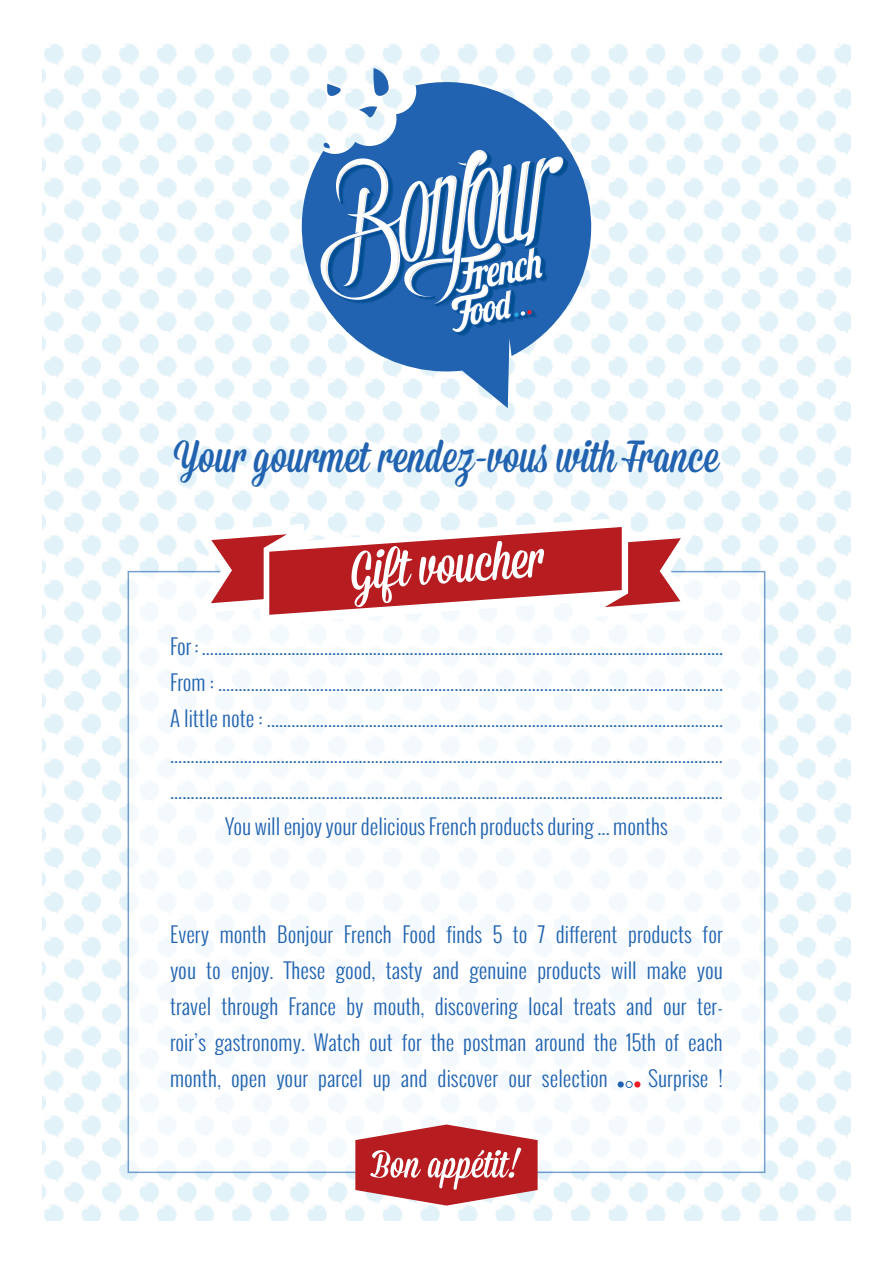
<style>
.page{position:relative;width:893px;height:1263px;background:#fff}
.page>*{position:absolute;margin:0;border:0;box-sizing:border-box;transform-origin:0 0}
.t1{font:54px "Mission Script";color:#fff}
.t2{font:45px "Mission Script";color:#2163b0}
.t3{font:300 21px/36px "Oswald";color:#2163b0;text-align:justify}
</style>
<div class="page">
<img style="left:43px;top:43px;width:807px;height:1177px">
<svg style="left:300px;top:82px;width:293px;height:326px"></svg>
<svg style="left:359px;top:68px;width:31px;height:53px"></svg>
<svg style="left:325px;top:84px;width:18px;height:13px"></svg>
<svg style="left:320px;top:141px;width:248px;height:195px"></svg>
<div style="left:128px;top:571px;width:637px;height:602px;background:#fff"></div>
<svg style="left:195px;top:517px;width:503px;height:106px"></svg>
<svg style="left:211px;top:527px;width:470px;height:88px"></svg>
<svg style="left:355px;top:1124px;width:183px;height:81px"></svg>
<div style="left:626px;top:1081px;width:6px;height:7px;border:1px solid #2163b0;border-radius:50%"></div>
<svg style="left:618px;top:1081px;width:22px;height:6px"></svg>
<p class="t2" style="left:174px;top:429px;width:547px">Your gourmet rendez-vous with France</p>
<p class="t1" style="left:348px;top:539px;width:194px;rotate:-4deg">Gift voucher</p>
<p class="t3" style="left:170px;top:628px;width:555px">For : ................................................................................................................................</p>
<p class="t3" style="left:170px;top:664px;width:555px">From : ............................................................................................................................</p>
<p class="t3" style="left:170px;top:700px;width:555px">A little note : ................................................................................................................ ....................................................................................................................................... .......................................................................................................................................</p>
<p class="t3" style="left:225px;top:808px;width:444px">You will enjoy your delicious French products during ... months</p>
<p class="t3" style="left:170px;top:916px;width:554px">Every month Bonjour French Food finds 5 to 7 different products for you to enjoy. These good, tasty and genuine products will make you travel through France by mouth, discovering local treats and our ter&shy;roir’s gastronomy. Watch out for the postman around the 15th of each month, open your parcel up and discover our selection</p>
<p class="t3" style="left:648px;top:1060px;width:76px">Surprise !</p>
</div>
